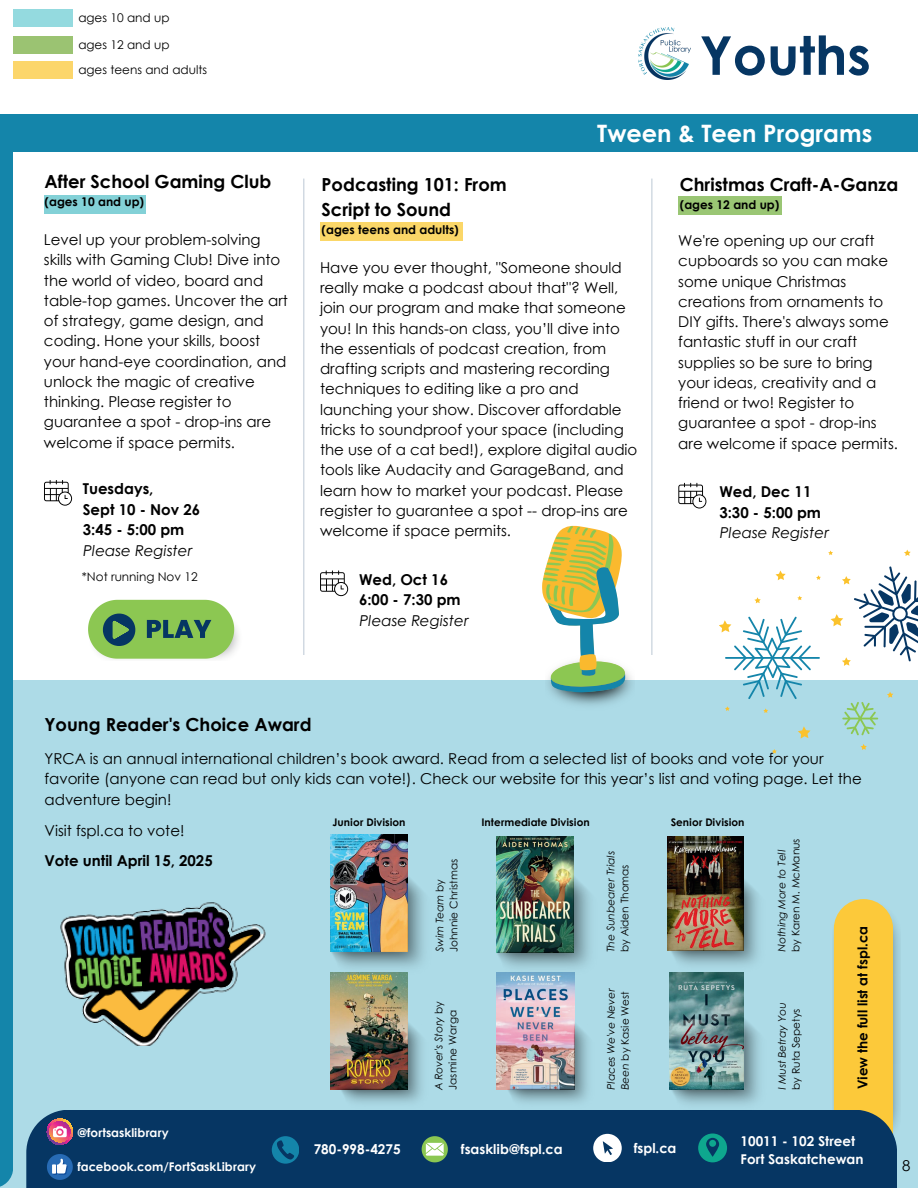
<style>
.page{position:relative;width:918px;height:1188px;background:#fff}
.page>*{position:absolute;margin:0;border:0;box-sizing:border-box;transform-origin:0 0}
.t1{font:700 53.55px "Century Gothic";color:#063663}
.t2{font:700 24px "Century Gothic";color:#fff}
.t3{font:700 18px/25px "Century Gothic";color:#000}
.t4{font:15px/20.2px "Century Gothic";color:#000}
.t5{font:700 15px/20.7px "Century Gothic";color:#000}
.t6{font:italic 15px "Century Gothic";color:#000}
.t7{font:700 13.5px/18px "Century Gothic";color:#fff}
.t8{font:700 13.5px "Century Gothic";color:#000}
.t9{font:12px "Century Gothic";color:#000}
.t10{font:700 12px "Century Gothic";color:#000}
.t11{font:700 12px "Century Gothic";color:#fff}
.t12{font:10.5px/14px "Century Gothic";color:#000}
.t13{font:italic 10.5px/14px "Century Gothic";color:#000}
.t14{font:700 10.5px "Century Gothic";color:#000}
.s1{font-style:italic}
.s2{font-style:normal}
</style>
<div class="page">
<div style="left:0;top:680px;width:918px;height:508px;background:#addbe7"></div>
<div style="left:0;top:128px;width:13px;height:1060px;background:#1485aa"></div>
<div style="left:0;top:114px;width:918px;height:37px;background:#1485aa"></div>
<div style="left:13px;top:62px;width:60px;height:17px;background:#fcd66b"></div>
<div style="left:13px;top:37px;width:60px;height:17px;background:#9bc372"></div>
<div style="left:13px;top:10px;width:60px;height:17px;background:#94dadf"></div>
<hr style="left:303px;top:179px;width:1px;height:476px;background:#063663">
<hr style="left:651px;top:179px;width:1px;height:476px;background:#063663">
<img style="left:330px;top:835px;width:78px;height:117px">
<img style="left:60px;top:902px;width:206px;height:144px">
<img style="left:639px;top:28px;width:52px;height:52px">
<svg style="left:44px;top:480px;width:28px;height:26px"></svg>
<div style="left:44px;top:195px;width:102px;height:18px;background:#83d1d7"></div>
<div style="left:320px;top:222px;width:142px;height:18px;background:#fbd768"></div>
<svg style="left:320px;top:570px;width:28px;height:26px"></svg>
<div style="left:678px;top:196px;width:103px;height:19px;background:#9ac674"></div>
<svg style="left:678px;top:483px;width:28px;height:26px"></svg>
<img style="left:833px;top:900px;width:67px;height:218px">
<div style="left:834px;top:899px;width:59px;height:271px;background:#fcc93a;border-radius:30px"></div>
<div style="left:26px;top:1110px;width:871px;height:78px;background:#063663"></div>
<svg style="left:422px;top:1136px;width:26px;height:26px"></svg>
<svg style="left:698px;top:1134px;width:29px;height:28px"></svg>
<svg style="left:593px;top:1134px;width:28px;height:28px"></svg>
<svg style="left:272px;top:1136px;width:27px;height:27px"></svg>
<svg style="left:47px;top:1119px;width:26px;height:26px"></svg>
<svg style="left:47px;top:1154px;width:26px;height:26px"></svg>
<img style="left:497px;top:836px;width:76px;height:39px">
<img style="left:668px;top:837px;width:75px;height:113px">
<img style="left:330px;top:972px;width:78px;height:117px">
<img style="left:497px;top:976px;width:77px;height:113px">
<img style="left:669px;top:972px;width:75px;height:117px">
<img style="left:553px;top:670px;width:79px;height:36px">
<svg style="left:542px;top:525px;width:83px;height:168px"></svg>
<svg style="left:842px;top:702px;width:36px;height:33px"></svg>
<hr style="left:725px;top:657px;width:95px;height:2px;background:#1485aa">
<svg style="left:861px;top:744px;width:6px;height:6px"></svg>
<svg style="left:754px;top:597px;width:7px;height:6px"></svg>
<svg style="left:887px;top:692px;width:6px;height:6px"></svg>
<svg style="left:719px;top:617px;width:92px;height:82px"></svg>
<svg style="left:831px;top:566px;width:87px;height:100px"></svg>
<svg style="left:725px;top:706px;width:5px;height:5px"></svg>
<svg style="left:763px;top:708px;width:5px;height:5px"></svg>
<svg style="left:772px;top:749px;width:5px;height:4px"></svg>
<svg style="left:828px;top:551px;width:5px;height:4px"></svg>
<svg style="left:776px;top:571px;width:10px;height:9px"></svg>
<svg style="left:816px;top:575px;width:5px;height:5px"></svg>
<svg style="left:797px;top:596px;width:5px;height:4px"></svg>
<svg style="left:904px;top:550px;width:7px;height:6px"></svg>
<svg style="left:798px;top:726px;width:12px;height:13px"></svg>
<img style="left:331px;top:875px;width:93px;height:100px">
<img style="left:497px;top:875px;width:93px;height:101px">
<img style="left:671px;top:878px;width:87px;height:87px">
<img style="left:671px;top:1017px;width:88px;height:87px">
<img style="left:507px;top:1022px;width:81px;height:81px">
<img style="left:341px;top:1022px;width:81px;height:81px">
<img style="left:110px;top:625px;width:129px;height:34px">
<svg style="left:88px;top:600px;width:146px;height:58px;background:#81b562"></svg>
<p class="t9" style="left:78px;top:9px;width:93px">ages 10 and up</p>
<p class="t9" style="left:78px;top:36px;width:93px">ages 12 and up</p>
<p class="t9" style="left:78px;top:62px;width:130px">ages teens and adults</p>
<p class="t3" style="left:45px;top:168px;width:228px">After School Gaming Club</p>
<p class="t10" style="left:45px;top:193px;width:101px">(ages 10 and up)</p>
<p class="t4" style="left:44px;top:229px;width:245px">Level up your problem-solving skills with Gaming Club! Dive into the world of video, board and table-top games. Uncover the art of strategy, game design, and coding. Hone your skills, boost your hand-eye coordination, and unlock the magic of creative thinking. Please register to guarantee a spot - drop-ins are welcome if space permits.</p>
<p class="t5" style="left:83px;top:478px;width:119px">Tuesdays,<br>Sept 10 - Nov 26<br>3:45 - 5:00 pm</p>
<p class="t6" style="left:83px;top:541px;width:111px">Please Register</p>
<p class="t9" style="left:82px;top:568px;width:117px">*Not running Nov 12</p>
<h1 class="t1" style="left:700px;top:15px;width:173px">Youths</h1>
<h2 class="t2" style="left:597px;top:115px;width:276px">Tween &amp; Teen Programs</h2>
<p class="t3" style="left:322px;top:171px;width:187px">Podcasting 101: From<br>Script to Sound</p>
<p class="t10" style="left:322px;top:220px;width:139px">(ages teens and adults)</p>
<p class="t4" style="left:320px;top:257px;width:319px">Have you ever thought, "Someone should really make a podcast about that"? Well, join our program and make that someone you! In this hands-on class, you’ll dive into the essentials of podcast creation, from drafting scripts and mastering recording techniques to editing like a pro and launching your show. Discover affordable tricks to soundproof your space (including the use of a cat bed!), explore digital audio tools like Audacity and GarageBand, and learn how to market your podcast. Please register to guarantee a spot -- drop-ins are welcome if space permits.</p>
<p class="t5" style="left:359px;top:568px;width:103px">Wed, Oct 16<br>6:00 - 7:30 pm</p>
<p class="t6" style="left:359px;top:611px;width:111px">Please Register</p>
<p class="t3" style="left:680px;top:171px;width:220px">Christmas Craft-A-Ganza</p>
<p class="t10" style="left:680px;top:195px;width:101px">(ages 12 and up)</p>
<p class="t4" style="left:678px;top:230px;width:221px">We're opening up our craft cupboards so you can make some unique Christmas creations from ornaments to<br>DIY gifts. There's always some fantastic stuff in our craft supplies so be sure to bring your ideas, creativity and a friend or two! Register to guarantee a spot - drop-ins are welcome if space permits.</p>
<p class="t5" style="left:719px;top:480px;width:103px">Wed, Dec 11<br>3:30 - 5:00 pm</p>
<p class="t6" style="left:719px;top:524px;width:111px">Please Register</p>
<p class="t3" style="left:44px;top:711px;width:269px">Young Reader's Choice Award</p>
<p class="t4" style="left:44px;top:748px;width:819px">YRCA is an annual international children’s book award. Read from a selected list of books and vote for your favorite (anyone can read but only kids can vote!). Check our website for this year’s list and voting page. Let the adventure begin!</p>
<p class="t4" style="left:44px;top:820px;width:142px">Visit fspl.ca to vote!</p>
<p class="t5" style="left:44px;top:850px;width:170px">Vote until April 15, 2025</p>
<p class="t14" style="left:333px;top:815px;width:75px">Junior Division</p>
<p class="t14" style="left:481px;top:815px;width:110px">Intermediate Division</p>
<p class="t14" style="left:671px;top:815px;width:75px">Senior Division</p>
<p class="t12" style="left:432px;top:952px;width:94px;rotate:-90deg"><span class="s1">Swim Team</span> by<br>Johnnie Christmas</p>
<p class="t13" style="left:775px;top:952px;width:104px;rotate:-90deg">Nothing More to Tell</p>
<p class="t12" style="left:789px;top:952px;width:115px;rotate:-90deg">by Karen M. McManus</p>
<p class="t13" style="left:604px;top:952px;width:103px;rotate:-90deg">The Sunbearer Trials</p>
<p class="t12" style="left:617px;top:952px;width:89px;rotate:-90deg">by Aiden Thomas</p>
<p class="t13" style="left:604px;top:1090px;width:103px;rotate:-90deg">Places We've Never<br>Been <span class="s2">by Kasie West</span></p>
<p class="t8" style="left:854px;top:1089px;width:164px;rotate:-90deg">View the full list at fspl.ca</p>
<p class="t12" style="left:432px;top:1090px;width:90px;rotate:-90deg"><span class="s1">A Rover's Story</span> by<br>Jasmine Warga</p>
<p class="t13" style="left:775px;top:1090px;width:88px;rotate:-90deg">I Must Betray You</p>
<p class="t12" style="left:789px;top:1090px;width:83px;rotate:-90deg">by Ruta Sepetys</p>
<p class="t11" style="left:77px;top:1125px;width:93px">@fortsasklibrary</p>
<p class="t11" style="left:77px;top:1159px;width:180px">facebook.com/FortSaskLibrary</p>
<p class="t7" style="left:314px;top:1140px;width:88px">780-998-4275</p>
<p class="t7" style="left:461px;top:1139px;width:103px">fsasklib@fspl.ca</p>
<p class="t7" style="left:634px;top:1138px;width:44px">fspl.ca</p>
<p class="t7" style="left:741px;top:1132px;width:124px">10011 - 102 Street<br>Fort Saskatchewan</p>
<p class="t4" style="left:902px;top:1155px;width:10px">8</p>
</div>
